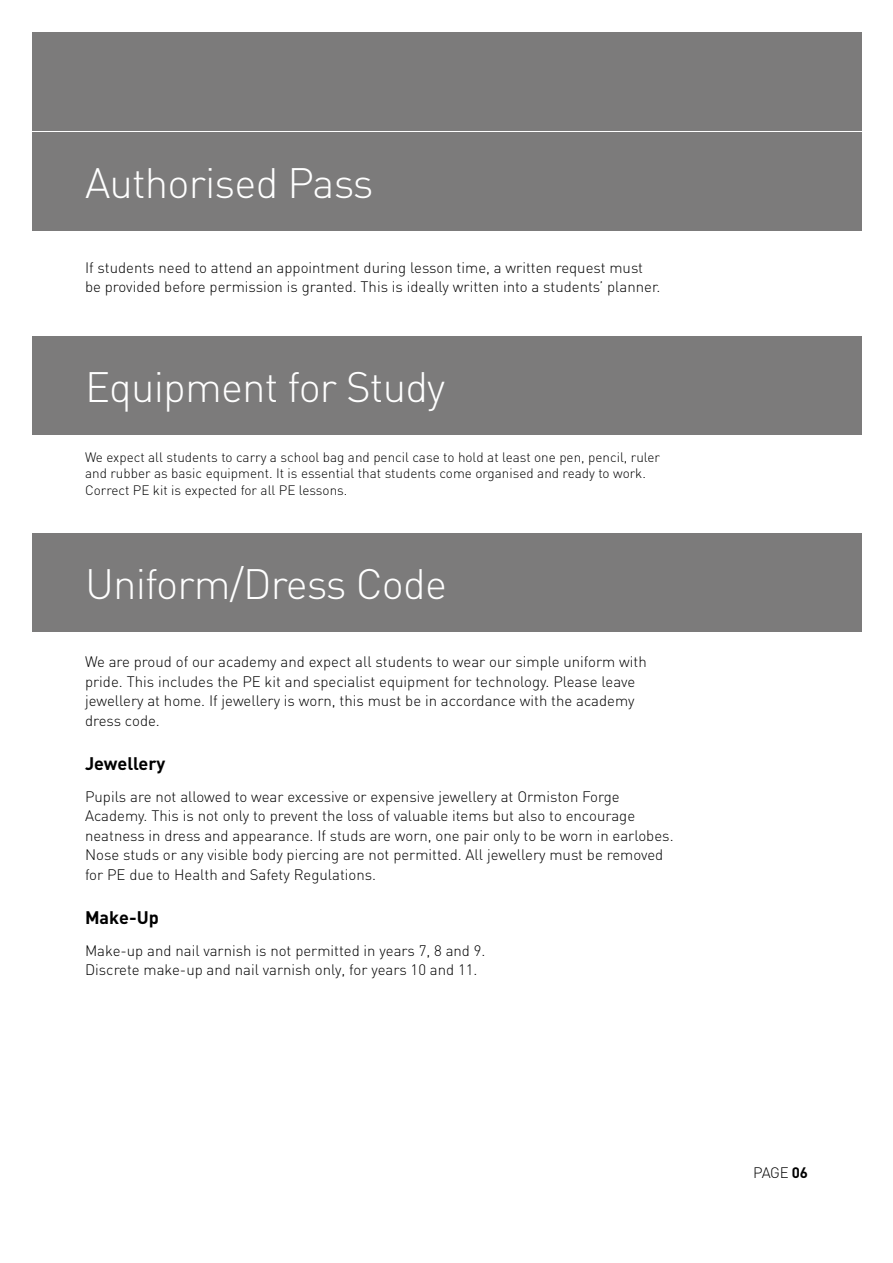
<style>
.page{position:relative;width:893px;height:1263px;background:#fff}
.page>*{position:absolute;margin:0;border:0;box-sizing:border-box;transform-origin:0 0}
.t1{font:300 42px "DIN";letter-spacing:-.02em;color:#fff}
.t2{font:700 18px "DIN";color:#000}
.t3{font:300 15px/19.5px "DIN";color:#000}
.t4{font:300 13.5px/16.5px "DIN";color:#000}
.s1{font-weight:700}
</style>
<div class="page">
<div style="left:32px;top:32px;width:829px;height:98px;background:#7c7b7b"></div>
<div style="left:32px;top:533px;width:829px;height:98px;background:#7c7b7b"></div>
<div style="left:32px;top:132px;width:829px;height:98px;background:#7c7b7b"></div>
<div style="left:32px;top:336px;width:829px;height:98px;background:#7c7b7b"></div>
<h1 class="t1" style="left:85px;top:141px;width:207px">CONTENTS</h1>
<h1 class="t1" style="left:85px;top:141px;width:362px">Equipment for Study</h1>
<h1 class="t1" style="left:85px;top:157px;width:290px">Authorised Pass</h1>
<p class="t3" style="left:85px;top:257px;width:577px">If students need to attend an appointment during lesson time, a written request must be provided before permission is granted. This is ideally written into a students’ planner.</p>
<h1 class="t1" style="left:85px;top:345px;width:207px">CONTENTS</h1>
<h1 class="t1" style="left:85px;top:361px;width:362px">Equipment for Study</h1>
<p class="t4" style="left:85px;top:448px;width:576px">We expect all students to carry a school bag and pencil case to hold at least one pen, pencil, ruler and rubber as basic equipment. It is essential that students come organised and ready to work.<br>Correct PE kit is expected for all PE lessons.</p>
<h1 class="t1" style="left:85px;top:558px;width:363px">Uniform/Dress Code</h1>
<p class="t3" style="left:85px;top:652px;width:563px">We are proud of our academy and expect all students to wear our simple uniform with pride. This includes the PE kit and specialist equipment for technology. Please leave jewellery at home. If jewellery is worn, this must be in accordance with the academy dress code.</p>
<p class="t2" style="left:85px;top:751px;width:82px">Jewellery</p>
<p class="t3" style="left:85px;top:786px;width:590px">Pupils are not allowed to wear excessive or expensive jewellery at Ormiston Forge Academy. This is not only to prevent the loss of valuable items but also to encourage neatness in dress and appearance. If studs are worn, one pair only to be worn in earlobes.<br>Nose studs or any visible body piercing are not permitted. All jewellery must be removed for PE due to Health and Safety Regulations.</p>
<p class="t2" style="left:85px;top:905px;width:75px">Make-Up</p>
<p class="t3" style="left:85px;top:940px;width:402px">Make-up and nail varnish is not permitted in years 7, 8 and 9.<br>Discrete make-up and nail varnish only, for years 10 and 11.</p>
<p class="t3" style="left:753px;top:1162px;width:56px">PAGE <span class="s1">06</span></p>
</div>
